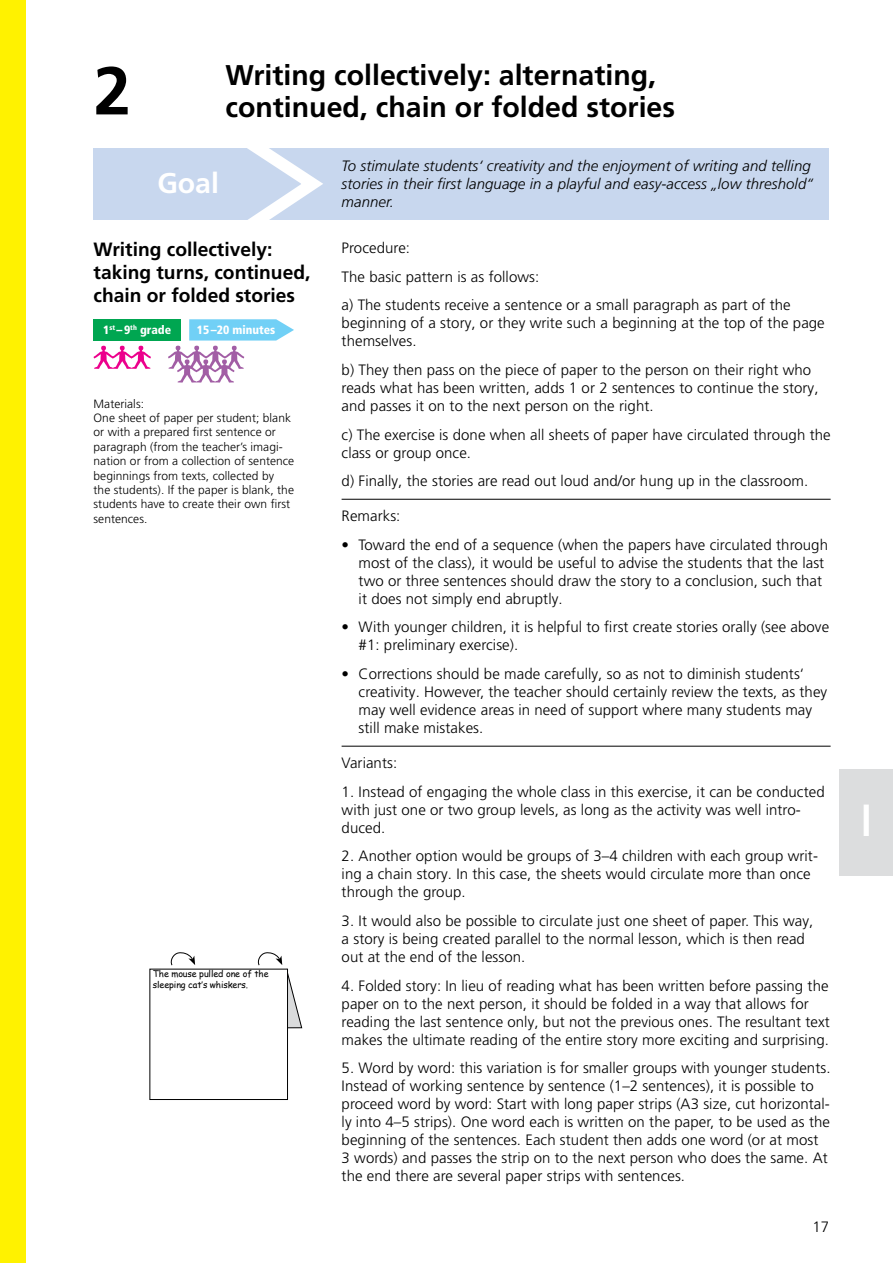
<style>
.page{position:relative;width:893px;height:1263px;background:#fff}
.page>*{position:absolute;margin:0;border:0;box-sizing:border-box;transform-origin:0 0}
.t1{font:700 67.5px "Frutiger LT Pro";color:#000}
.t2{font:700 condensed 45px "Frutiger";color:#fff;scale:.9 1}
.t3{font:700 28.5px "Frutiger LT Pro";color:#000}
.t4{font:700 28.5px "Frutiger LT Pro";color:#fff}
.t5{font:700 19.2px/23.1px "Frutiger LT Pro";color:#000}
.t6{font:300 15px/18px "Frutiger LT Pro";letter-spacing:.005em;color:#000}
.t7{font:italic 300 15px/18px "Frutiger LT Pro";letter-spacing:.005em;color:#000}
.t8{font:300 12px/14.4px "Frutiger LT Pro";letter-spacing:.005em;color:#000}
.t9{font:900 condensed 12px "Frutiger LT Pro";color:#fff}
.t10{font:9px/10.5px "Comic Sans MS";letter-spacing:-.01em;color:#000}
</style>
<div class="page">
<div style="left:94px;top:148px;width:735px;height:71px;background:#c8d7ee"></div>
<svg style="left:209px;top:148px;width:125px;height:72px"></svg>
<hr style="left:342px;top:499px;width:489px;height:1px;background:#000">
<hr style="left:342px;top:746px;width:489px;height:1px;background:#000">
<svg style="left:93px;top:346px;width:58px;height:23px"></svg>
<div style="left:150px;top:969px;width:138px;height:131px;border:1px solid #000"></div>
<svg style="left:257px;top:952px;width:45px;height:76px"></svg>
<svg style="left:170px;top:952px;width:25px;height:14px"></svg>
<div style="left:840px;top:770px;width:53px;height:106px;background:#dcddde"></div>
<div style="left:94px;top:319px;width:87px;height:22px;background:#00a651"></div>
<svg style="left:168px;top:319px;width:126px;height:64px"></svg>
<div style="left:0;top:0;width:26px;height:1263px;background:#fff200"></div>
<h1 class="t1" style="left:94px;top:51px;width:39px">2</h1>
<h3 class="t3" style="left:225px;top:59px;width:432px">Writing collectively: alternating,</h3>
<h3 class="t3" style="left:225px;top:90px;width:451px">continued, chain or folded stories</h3>
<h3 class="t4" style="left:157px;top:166px;width:63px">Goal</h3>
<p class="t5" style="left:94px;top:238px;width:218px">Writing collectively: taking turns, continued, chain or folded stories</p>
<p class="t9" style="left:103px;top:323px;width:70px">1<sup>st</sup> –9<sup>th</sup> grade</p>
<p class="t9" style="left:197px;top:323px;width:80px">15–20 minutes</p>
<p class="t8" style="left:94px;top:396px;width:202px">Materials:<br>One sheet of paper per student; blank or with a prepared first sentence or paragraph (from the teacher’s imagi&shy;nation or from a collection of sentence beginnings from texts, collected by<br>the students). If the paper is blank, the students have to create their own first sentences.</p>
<p class="t10" style="left:153px;top:968px;width:117px">The mouse pulled one of the sleeping cat’s whiskers.</p>
<p class="t7" style="left:342px;top:157px;width:473px">To stimulate students‘ creativity and the enjoyment of writing and telling stories in their first language in a playful and easy-access „low threshold“ manner.</p>
<p class="t6" style="left:342px;top:234px;width:451px;line-height:28.7px">Procedure:<br>The basic pattern is as follows:<br>a) The students receive a sentence or a small paragraph as part of the</p>
<p class="t6" style="left:342px;top:314px;width:485px">beginning of a story, or they write such a beginning at the top of the page themselves.</p>
<p class="t6" style="left:342px;top:361px;width:478px">b) They then pass on the piece of paper to the person on their right who reads what has been written, adds 1 or 2 sentences to continue the story, and passes it on to the next person on the right.</p>
<p class="t6" style="left:342px;top:425px;width:491px">c) The exercise is done when all sheets of paper have circulated through the class or group once.</p>
<p class="t6" style="left:342px;top:472px;width:468px">d) Finally, the stories are read out loud and/or hung up in the classroom.</p>
<p class="t6" style="left:342px;top:507px;width:60px">Remarks:</p>
<p class="t6" style="left:359px;top:536px;width:471px;text-indent:-17px">• Toward the end of a sequence (when the papers have circulated through most of the class), it would be useful to advise the students that the last two or three sentences should draw the story to a conclusion, such that it does not simply end abruptly.</p>
<p class="t6" style="left:359px;top:618px;width:472px;text-indent:-17px">• With younger children, it is helpful to first create stories orally (see above #1: preliminary exercise).</p>
<p class="t6" style="left:359px;top:665px;width:470px;text-indent:-17px">• Corrections should be made carefully, so as not to diminish students‘ creativity. However, the teacher should certainly review the texts, as they may well evidence areas in need of support where many students may still make mistakes.</p>
<p class="t6" style="left:342px;top:754px;width:57px">Variants:</p>
<p class="t6" style="left:342px;top:783px;width:485px">1. Instead of engaging the whole class in this exercise, it can be conducted with just one or two group levels, as long as the activity was well intro&shy;duced.</p>
<p class="t6" style="left:342px;top:847px;width:478px">2. Another option would be groups of 3–4 children with each group writ&shy;ing a chain story. In this case, the sheets would circulate more than once through the group.</p>
<p class="t6" style="left:342px;top:912px;width:473px">3. It would also be possible to circulate just one sheet of paper. This way, a story is being created parallel to the normal lesson, which is then read out at the end of the lesson.</p>
<p class="t6" style="left:342px;top:976px;width:490px">4. Folded story: In lieu of reading what has been written before passing the paper on to the next person, it should be folded in a way that allows for reading the last sentence only, but not the previous ones. The resultant text makes the ultimate reading of the entire story more exciting and surprising.</p>
<p class="t6" style="left:342px;top:1059px;width:490px">5. Word by word: this variation is for smaller groups with younger students.<br>Instead of working sentence by sentence (1–2 sentences), it is possible to proceed word by word: Start with long paper strips (A3 size, cut horizontal&shy;ly into 4–5 strips). One word each is written on the paper, to be used as the beginning of the sentences. Each student then adds one word (or at most<br>3 words) and passes the strip on to the next person who does the same. At the end there are several paper strips with sentences.</p>
<p class="t6" style="left:812px;top:1217px;width:18px">17</p>
<h2 class="t2" style="left:861px;top:794px;width:14px">I</h2>
</div>
